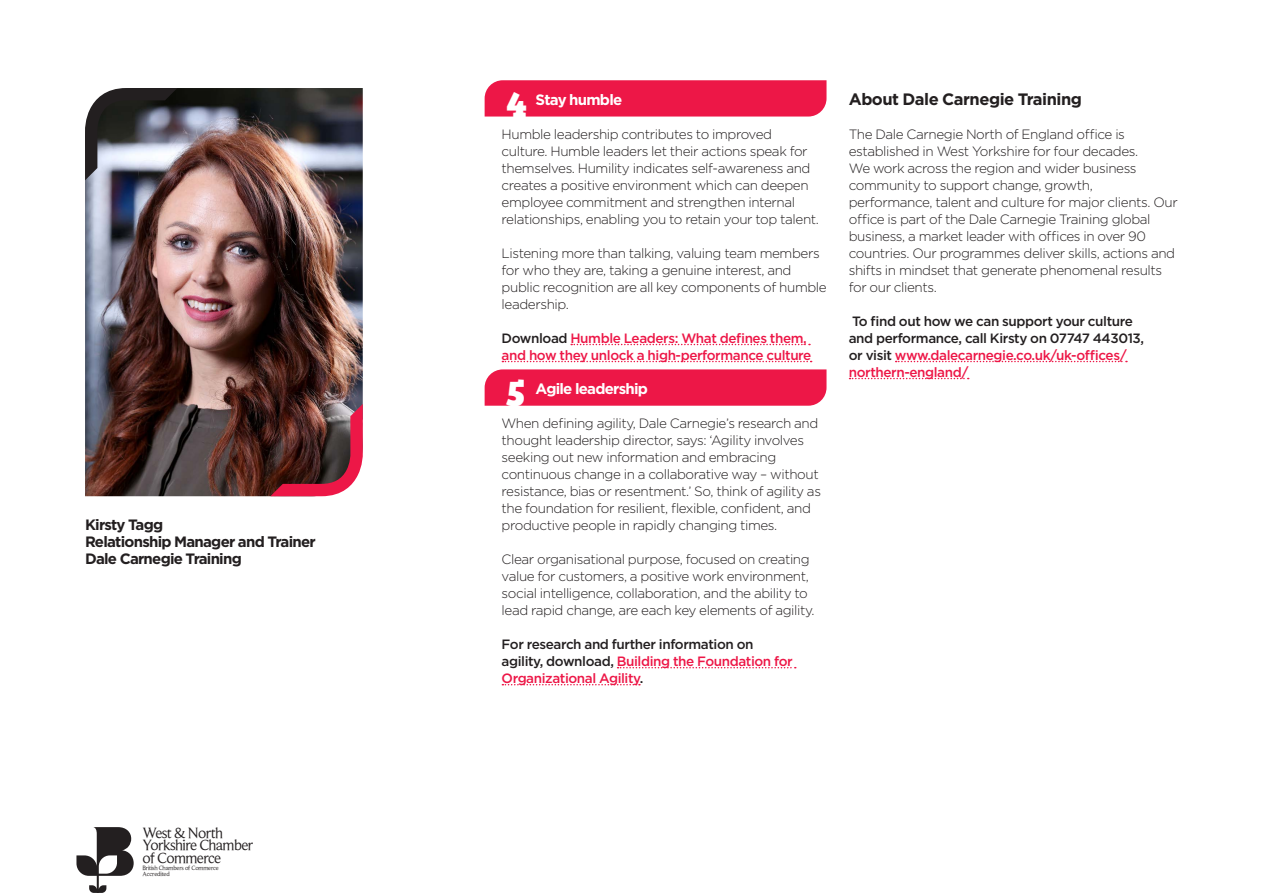
<style>
.page{position:relative;width:1263px;height:893px;background:#fff}
.page>*{position:absolute;margin:0;border:0;box-sizing:border-box;transform-origin:0 0}
.t1{font:37.5px "Bree Serif Eb";color:#fff}
.t2{font:700 16.5px "Gotham";letter-spacing:-.03em;color:#231f20}
.t3{font:15.3px/12.5px "Beaufort";letter-spacing:-.04em;color:#231f20}
.t4{font:700 15px/17px "Gotham";letter-spacing:-.05em;color:#231f20}
.t5{font:700 15px "Gotham";letter-spacing:-.05em;color:#fff}
.Text{font:300 13.5px/17px "Gotham";letter-spacing:-.03em;color:#231f20}
.Text-2{font:500 13.5px/17px "Gotham";letter-spacing:-.03em;color:#231f20}
.C2A{font:500 13.5px/17px "Gotham";letter-spacing:-.03em;color:#231f20}
.C2A-2{font:500 13.5px/17px "Gotham";letter-spacing:-.03em;color:#ed1747}
.t6{font:6.45px/5.8px "Beaufort";letter-spacing:-.025em;color:#231f20}
.s1{color:#231f20}
.s2{color:#ed1747}
</style>
<div class="page">
<svg style="left:76px;top:827px;width:58px;height:66px"></svg>
<div style="left:485px;top:80px;width:341px;height:37px;background:#ed1747"></div>
<svg style="left:571px;top:344px;width:239px;height:1px"></svg>
<svg style="left:502px;top:361px;width:310px;height:1px"></svg>
<div style="left:485px;top:369px;width:341px;height:37px;background:#ed1747"></div>
<svg style="left:617px;top:667px;width:179px;height:1px"></svg>
<svg style="left:502px;top:684px;width:138px;height:1px"></svg>
<svg style="left:896px;top:361px;width:231px;height:1px"></svg>
<svg style="left:849px;top:378px;width:120px;height:1px"></svg>
<img style="left:85px;top:88px;width:278px;height:408px">
<svg style="left:85px;top:88px;width:92px;height:92px;background:#68696f"></svg>
<svg style="left:270px;top:404px;width:93px;height:92px;background:#75353c"></svg>
<p class="t4" style="left:85px;top:516px;width:232px">Kirsty Tagg<br>Relationship Manager and Trainer<br>Dale Carnegie Training</p>
<p class="t3" style="left:143px;top:826px;width:112px">West &amp; North<br>Yorkshire Chamber of Commerce</p>
<p class="t6" style="left:143px;top:865px;width:78px">British Chambers of Commerce<br>Accredited</p>
<p class="t1" style="left:506px;top:74px;width:23px">4</p>
<p class="t5" style="left:536px;top:90px;width:88px">Stay humble</p>
<p class="Text" style="left:502px;top:125px;width:319px">Humble leadership contributes to improved culture. Humble leaders let their actions speak for themselves. Humility indicates self-awareness and creates a positive environment which can deepen employee commitment and strengthen internal relationships, enabling you to retain your top talent.</p>
<p class="Text" style="left:502px;top:244px;width:327px">Listening more than talking, valuing team members for who they are, taking a genuine interest, and public recognition are all key components of humble leadership.</p>
<p class="C2A-2" style="left:502px;top:330px;width:311px"><span class="s1">Download</span> Humble Leaders: What defines them, and how they unlock a high-performance culture</p>
<p class="t1" style="left:506px;top:363px;width:22px">5</p>
<p class="t5" style="left:536px;top:379px;width:114px">Agile leadership</p>
<p class="Text" style="left:502px;top:415px;width:321px">When defining agility, Dale Carnegie’s research and thought leadership director, says: ‘Agility involves seeking out new information and embracing continuous change in a collaborative way – without resistance, bias or resentment.’ So, think of agility as the foundation for resilient, flexible, confident, and productive people in rapidly changing times.</p>
<p class="Text" style="left:502px;top:551px;width:314px">Clear organisational purpose, focused on creating value for customers, a positive work environment, social intelligence, collaboration, and the ability to lead rapid change, are each key elements of agility.</p>
<p class="C2A" style="left:502px;top:636px;width:293px">For research and further information on agility, download, <span class="s2">Building the Foundation for<br>Organizational Agility</span>.</p>
<p class="t2" style="left:849px;top:88px;width:235px">About Dale Carnegie Training</p>
<p class="Text" style="left:849px;top:125px;width:330px">The Dale Carnegie North of England office is established in West Yorkshire for four decades.<br>We work across the region and wider business community to support change, growth, performance, talent and culture for major clients. Our office is part of the Dale Carnegie Training global business, a market leader with offices in over 90 countries. Our programmes deliver skills, actions and shifts in mindset that generate phenomenal results for our clients.</p>
<p class="Text-2" style="left:849px;top:313px;width:297px">To find out how we can support your culture and performance, call Kirsty on 07747 443013, or visit <span class="s2">www.dalecarnegie.co.uk/uk-offices/ northern-england/</span></p>
</div>
